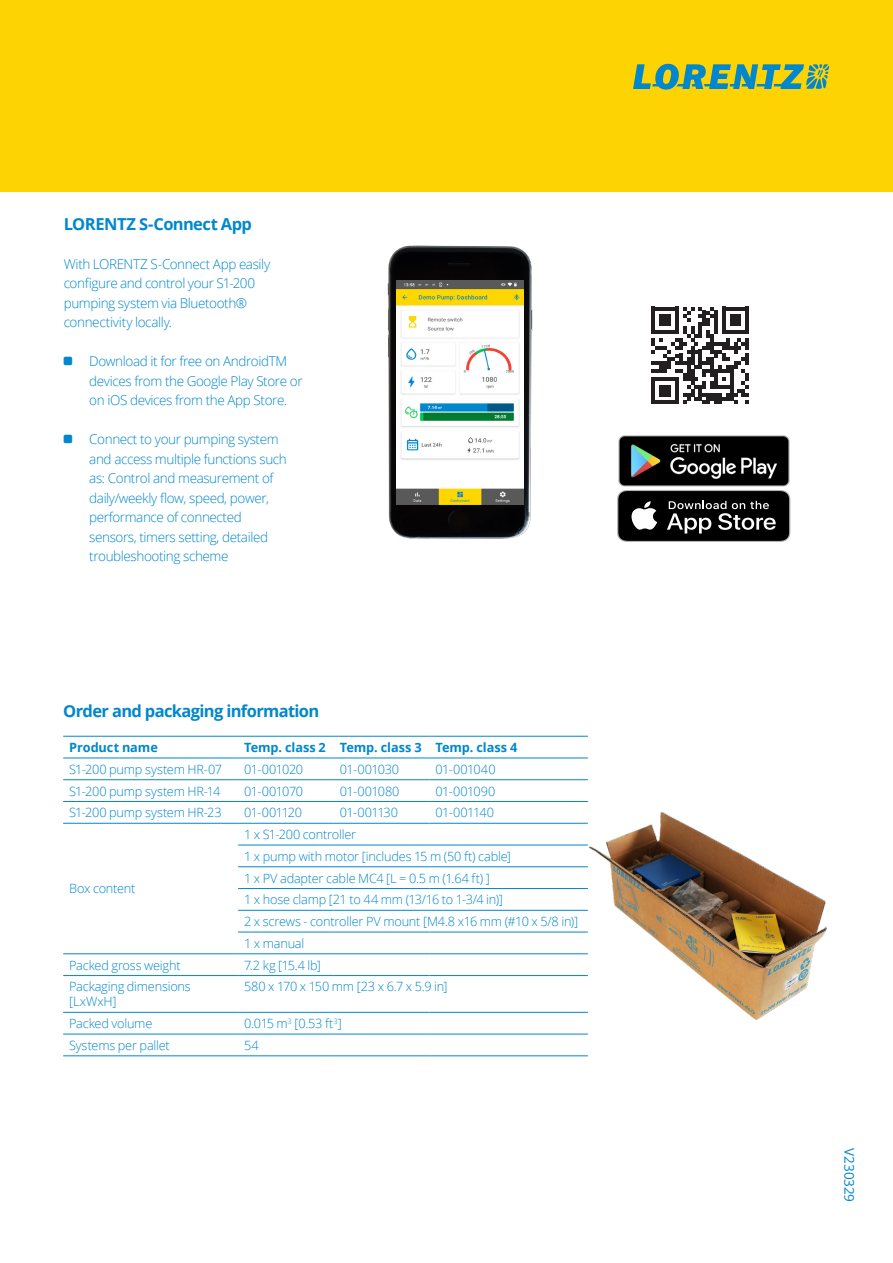
<style>
.page{position:relative;width:893px;height:1263px;background:#fff}
.page>*{position:absolute;margin:0;border:0;box-sizing:border-box;transform-origin:0 0}
.SubHeaderBlue{font:700 16.5px "Open Sans";letter-spacing:-.04em;color:#0087cd}
.t1{font:300 13.5px/19.5px "Open Sans";letter-spacing:-.03em;color:#0087cd}
.t2{font:13.5px "Open Sans";color:#0087cd}
.TableStandardText_Bl{font:300 12.75px/15px "Open Sans";letter-spacing:-.02em;color:#0087cd}
.Table_Header_Blue{font:700 12.75px "Open Sans";letter-spacing:-.005em;color:#0087cd}
</style>
<div class="page">
<div style="left:0;top:0;width:893px;height:191px;background:#fed304"></div>
<svg style="left:633px;top:64px;width:196px;height:26px"></svg>
<img style="left:588px;top:811px;width:239px;height:209px">
<img style="left:642px;top:435px;width:148px;height:52px">
<img style="left:387px;top:245px;width:255px;height:294px">
<svg style="left:617px;top:490px;width:173px;height:52px"></svg>
<svg style="left:651px;top:307px;width:98px;height:97px"></svg>
<svg style="left:63px;top:757px;width:525px;height:277px"></svg>
<hr style="left:63px;top:736px;width:175px;height:1px;background:#0087cd">
<hr style="left:238px;top:736px;width:96px;height:1px;background:#0087cd">
<hr style="left:334px;top:736px;width:95px;height:1px;background:#0087cd">
<hr style="left:429px;top:736px;width:159px;height:1px;background:#0087cd">
<hr style="left:63px;top:758px;width:175px;height:1px;background:#0087cd">
<hr style="left:238px;top:758px;width:96px;height:1px;background:#0087cd">
<hr style="left:334px;top:758px;width:95px;height:1px;background:#0087cd">
<hr style="left:429px;top:758px;width:159px;height:1px;background:#0087cd">
<hr style="left:63px;top:779px;width:175px;height:1px;background:#0087cd">
<hr style="left:238px;top:779px;width:96px;height:1px;background:#0087cd">
<hr style="left:334px;top:779px;width:95px;height:1px;background:#0087cd">
<hr style="left:429px;top:779px;width:159px;height:1px;background:#0087cd">
<hr style="left:63px;top:801px;width:175px;height:1px;background:#0087cd">
<hr style="left:238px;top:801px;width:96px;height:1px;background:#0087cd">
<hr style="left:334px;top:801px;width:95px;height:1px;background:#0087cd">
<hr style="left:429px;top:801px;width:159px;height:1px;background:#0087cd">
<hr style="left:63px;top:823px;width:175px;height:1px;background:#0087cd">
<hr style="left:238px;top:823px;width:96px;height:1px;background:#0087cd">
<hr style="left:334px;top:823px;width:95px;height:1px;background:#0087cd">
<hr style="left:429px;top:823px;width:159px;height:1px;background:#0087cd">
<hr style="left:238px;top:845px;width:96px;height:1px;background:#0087cd">
<hr style="left:334px;top:845px;width:95px;height:1px;background:#0087cd">
<hr style="left:429px;top:845px;width:159px;height:1px;background:#0087cd">
<hr style="left:238px;top:866px;width:96px;height:1px;background:#0087cd">
<hr style="left:334px;top:866px;width:95px;height:1px;background:#0087cd">
<hr style="left:429px;top:866px;width:159px;height:1px;background:#0087cd">
<hr style="left:238px;top:888px;width:96px;height:1px;background:#0087cd">
<hr style="left:334px;top:888px;width:95px;height:1px;background:#0087cd">
<hr style="left:429px;top:888px;width:159px;height:1px;background:#0087cd">
<hr style="left:238px;top:910px;width:96px;height:1px;background:#0087cd">
<hr style="left:334px;top:910px;width:95px;height:1px;background:#0087cd">
<hr style="left:429px;top:910px;width:159px;height:1px;background:#0087cd">
<hr style="left:238px;top:932px;width:96px;height:1px;background:#0087cd">
<hr style="left:334px;top:932px;width:95px;height:1px;background:#0087cd">
<hr style="left:429px;top:932px;width:159px;height:1px;background:#0087cd">
<hr style="left:63px;top:953px;width:175px;height:1px;background:#0087cd">
<hr style="left:238px;top:953px;width:96px;height:1px;background:#0087cd">
<hr style="left:334px;top:953px;width:95px;height:1px;background:#0087cd">
<hr style="left:429px;top:953px;width:159px;height:1px;background:#0087cd">
<hr style="left:63px;top:975px;width:175px;height:1px;background:#0087cd">
<hr style="left:238px;top:975px;width:96px;height:1px;background:#0087cd">
<hr style="left:334px;top:975px;width:95px;height:1px;background:#0087cd">
<hr style="left:429px;top:975px;width:159px;height:1px;background:#0087cd">
<hr style="left:63px;top:1012px;width:175px;height:1px;background:#0087cd">
<hr style="left:238px;top:1012px;width:96px;height:1px;background:#0087cd">
<hr style="left:334px;top:1012px;width:95px;height:1px;background:#0087cd">
<hr style="left:429px;top:1012px;width:159px;height:1px;background:#0087cd">
<hr style="left:63px;top:1034px;width:175px;height:1px;background:#0087cd">
<hr style="left:238px;top:1034px;width:96px;height:1px;background:#0087cd">
<hr style="left:334px;top:1034px;width:95px;height:1px;background:#0087cd">
<hr style="left:429px;top:1034px;width:159px;height:1px;background:#0087cd">
<hr style="left:63px;top:1055px;width:175px;height:1px;background:#0087cd">
<hr style="left:238px;top:1055px;width:96px;height:1px;background:#0087cd">
<hr style="left:334px;top:1055px;width:95px;height:1px;background:#0087cd">
<hr style="left:429px;top:1055px;width:159px;height:1px;background:#0087cd">
<img style="left:397px;top:281px;width:127px;height:224px">
<p class="SubHeaderBlue" style="left:64px;top:212px;width:190px">LORENTZ S-Connect App</p>
<p class="t1" style="left:64px;top:253px;width:208px">With LORENTZ S-Connect App easily configure and control your S1-200 pumping system via Bluetooth® connectivity locally.</p>
<p class="t1" style="left:89px;top:351px;width:215px">Download it for free on AndroidTM devices from the Google Play Store or on iOS devices from the App Store.</p>
<p class="t1" style="left:89px;top:429px;width:199px">Connect to your pumping system and access multiple functions such as: Control and measurement of daily/weekly flow, speed, power, performance of connected sensors, timers setting, detailed troubleshooting scheme</p>
<p class="SubHeaderBlue" style="left:63px;top:699px;width:258px">Order and packaging information</p>
<p class="Table_Header_Blue" style="left:69px;top:738px;width:90px">Product name</p>
<p class="Table_Header_Blue" style="left:244px;top:738px;width:83px">Temp. class 2</p>
<p class="Table_Header_Blue" style="left:340px;top:738px;width:83px">Temp. class 3</p>
<p class="Table_Header_Blue" style="left:435px;top:738px;width:83px">Temp. class 4</p>
<p class="TableStandardText_Bl" style="left:69px;top:761px;width:154px">S1-200 pump system HR-07</p>
<p class="TableStandardText_Bl" style="left:244px;top:761px;width:61px">01-001020</p>
<p class="TableStandardText_Bl" style="left:340px;top:761px;width:61px">01-001030</p>
<p class="TableStandardText_Bl" style="left:435px;top:761px;width:62px">01-001040</p>
<p class="TableStandardText_Bl" style="left:69px;top:783px;width:153px">S1-200 pump system HR-14</p>
<p class="TableStandardText_Bl" style="left:244px;top:783px;width:60px">01-001070</p>
<p class="TableStandardText_Bl" style="left:340px;top:783px;width:61px">01-001080</p>
<p class="TableStandardText_Bl" style="left:435px;top:783px;width:61px">01-001090</p>
<p class="TableStandardText_Bl" style="left:69px;top:805px;width:154px">S1-200 pump system HR-23</p>
<p class="TableStandardText_Bl" style="left:244px;top:805px;width:59px">01-001120</p>
<p class="TableStandardText_Bl" style="left:340px;top:805px;width:60px">01-001130</p>
<p class="TableStandardText_Bl" style="left:435px;top:805px;width:60px">01-001140</p>
<p class="TableStandardText_Bl" style="left:69px;top:881px;width:68px">Box content</p>
<p class="TableStandardText_Bl" style="left:244px;top:826px;width:113px">1 x S1-200 controller</p>
<p class="TableStandardText_Bl" style="left:244px;top:848px;width:268px">1 x pump with motor [includes 15 m (50 ft) cable]</p>
<p class="TableStandardText_Bl" style="left:244px;top:870px;width:247px">1 x PV adapter cable MC4 [L = 0.5 m (1.64 ft) ]</p>
<p class="TableStandardText_Bl" style="left:244px;top:892px;width:260px">1 x hose clamp [21 to 44 mm (13/16 to 1-3/4 in)]</p>
<p class="TableStandardText_Bl" style="left:244px;top:913px;width:335px">2 x screws - controller PV mount [M4.8 x16 mm (#10 x 5/8 in)]</p>
<p class="TableStandardText_Bl" style="left:244px;top:935px;width:62px">1 x manual</p>
<p class="TableStandardText_Bl" style="left:69px;top:957px;width:113px">Packed gross weight</p>
<p class="TableStandardText_Bl" style="left:244px;top:957px;width:78px">7.2 kg [15.4 lb]</p>
<p class="TableStandardText_Bl" style="left:69px;top:979px;width:123px">Packaging dimensions [LxWxH]</p>
<p class="TableStandardText_Bl" style="left:244px;top:979px;width:205px">580 x 170 x 150 mm [23 x 6.7 x 5.9 in]</p>
<p class="TableStandardText_Bl" style="left:69px;top:1015px;width:85px">Packed volume</p>
<p class="TableStandardText_Bl" style="left:244px;top:1015px;width:99px">0.015 m<sup>3</sup> [0.53 ft<sup>3</sup>]</p>
<p class="TableStandardText_Bl" style="left:69px;top:1037px;width:102px">Systems per pallet</p>
<p class="TableStandardText_Bl" style="left:244px;top:1037px;width:16px">54</p>
<p class="t2" style="left:858px;top:1147px;width:56px;rotate:90deg">V230329</p>
</div>
